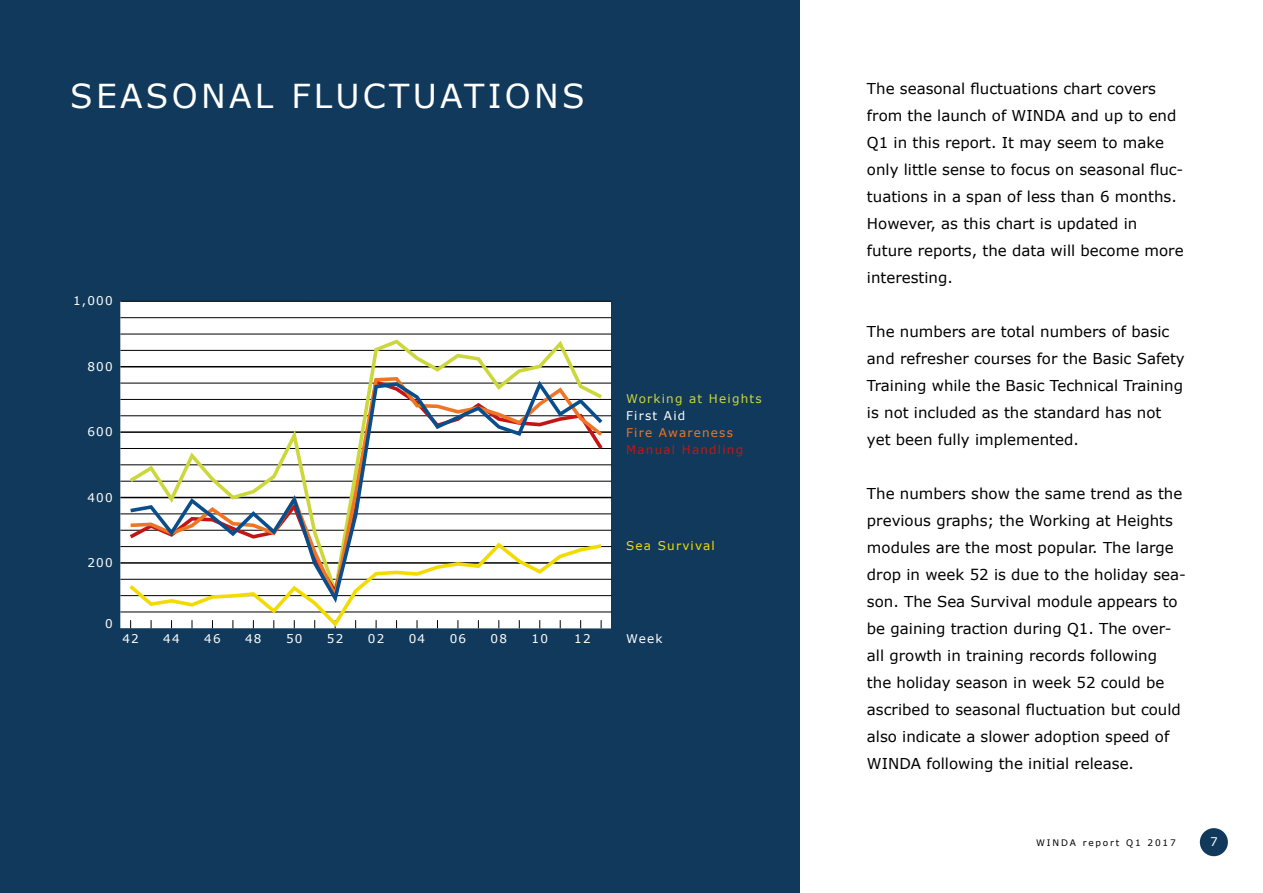
<style>
.page{position:relative;width:1263px;height:893px;background:#fff}
.page>*{position:absolute;margin:0;border:0;box-sizing:border-box;transform-origin:0 0}
.t1{font:33px "Verdana";letter-spacing:.1em;color:#fff}
.t2{font:15px/27px "Verdana";color:#000}
.t3{font:12px "Verdana";letter-spacing:.1em;color:#fff}
.t4{font:12px "Verdana";letter-spacing:.1em;color:#ccd73c}
.t5{font:12px "Verdana";letter-spacing:.1em;color:#c41516}
.t6{font:12px "Verdana";letter-spacing:.1em;color:#ee7526}
.t7{font:12px "Verdana";letter-spacing:.1em;color:#f2dc00}
.t8{font:9px "Verdana";letter-spacing:.2em;color:#000}
</style>
<div class="page">
<div style="left:0;top:0;width:799px;height:893px;background:#10395b"></div>
<div style="left:1200px;top:828px;width:28px;height:28px;background:#10395b;border-radius:50%"></div>
<div style="left:120px;top:301px;width:491px;height:327px;background:#fff"></div>
<hr style="left:120px;top:562px;width:491px;height:2px;background:#000">
<hr style="left:120px;top:497px;width:491px;height:1px;background:#000">
<hr style="left:120px;top:431px;width:491px;height:2px;background:#000">
<hr style="left:120px;top:366px;width:491px;height:1px;background:#000">
<hr style="left:120px;top:301px;width:491px;height:1px;background:#000">
<hr style="left:120px;top:612px;width:491px;height:1px;background:#000">
<hr style="left:120px;top:595px;width:491px;height:1px;background:#000">
<hr style="left:120px;top:579px;width:491px;height:1px;background:#000">
<hr style="left:120px;top:546px;width:491px;height:1px;background:#000">
<hr style="left:120px;top:530px;width:491px;height:1px;background:#000">
<hr style="left:120px;top:514px;width:491px;height:1px;background:#000">
<hr style="left:120px;top:481px;width:491px;height:1px;background:#000">
<hr style="left:120px;top:465px;width:491px;height:1px;background:#000">
<hr style="left:120px;top:448px;width:491px;height:1px;background:#000">
<hr style="left:120px;top:415px;width:491px;height:1px;background:#000">
<hr style="left:120px;top:399px;width:491px;height:1px;background:#000">
<hr style="left:120px;top:383px;width:491px;height:1px;background:#000">
<hr style="left:120px;top:350px;width:491px;height:1px;background:#000">
<hr style="left:120px;top:334px;width:491px;height:1px;background:#000">
<hr style="left:120px;top:317px;width:491px;height:1px;background:#000">
<svg style="left:130px;top:339px;width:472px;height:38px"></svg>
<svg style="left:129px;top:546px;width:473px;height:82px"></svg>
<svg style="left:130px;top:381px;width:472px;height:222px"></svg>
<h1 class="t1" style="left:70px;top:73px;width:516px">SEASONAL FLUCTUATIONS</h1>
<p class="t3" style="left:73px;top:293px;width:41px">1,000</p>
<p class="t3" style="left:87px;top:358px;width:27px">800</p>
<p class="t3" style="left:87px;top:424px;width:27px">600</p>
<p class="t3" style="left:87px;top:489px;width:27px">400</p>
<p class="t3" style="left:87px;top:554px;width:27px">200</p>
<p class="t4" style="left:626px;top:390px;width:137px">Working at Heights</p>
<p class="t3" style="left:626px;top:407px;width:61px">First Aid</p>
<p class="t6" style="left:626px;top:424px;width:108px">Fire Awareness</p>
<p class="t5" style="left:626px;top:441px;width:118px">Manual Handling</p>
<p class="t7" style="left:626px;top:538px;width:90px">Sea Survival</p>
<p class="t3" style="left:105px;top:615px;width:9px">0</p>
<p class="t3" style="left:122px;top:631px;width:18px">42</p>
<p class="t3" style="left:163px;top:631px;width:18px">44</p>
<p class="t3" style="left:204px;top:631px;width:18px">46</p>
<p class="t3" style="left:245px;top:631px;width:18px">48</p>
<p class="t3" style="left:286px;top:631px;width:18px">50</p>
<p class="t3" style="left:327px;top:631px;width:18px">52</p>
<p class="t3" style="left:368px;top:631px;width:18px">02</p>
<p class="t3" style="left:409px;top:631px;width:18px">04</p>
<p class="t3" style="left:450px;top:631px;width:18px">06</p>
<p class="t3" style="left:491px;top:631px;width:18px">08</p>
<p class="t3" style="left:531px;top:631px;width:18px">10</p>
<p class="t3" style="left:574px;top:631px;width:18px">12</p>
<p class="t3" style="left:626px;top:631px;width:38px">Week</p>
<p class="t2" style="left:867px;top:75px;width:318px">The seasonal fluctuations chart covers from the launch of WINDA and up to end Q1 in this report. It may seem to make only little sense to focus on seasonal fluc&shy;tuations in a span of less than 6 months.<br>However, as this chart is updated in future reports, the data will become more interesting.</p>
<p class="t2" style="left:867px;top:318px;width:319px">The numbers are total numbers of basic and refresher courses for the Basic Safety Training while the Basic Technical Training is not included as the standard has not yet been fully implemented.</p>
<p class="t2" style="left:867px;top:480px;width:320px">The numbers show the same trend as the previous graphs; the Working at Heights modules are the most popular. The large drop in week 52 is due to the holiday sea&shy;son. The Sea Survival module appears to be gaining traction during Q1. The over&shy;all growth in training records following<br>the holiday season in week 52 could be ascribed to seasonal fluctuation but could also indicate a slower adoption speed of WINDA following the initial release.</p>
<p class="t8" style="left:1036px;top:837px;width:141px">WINDA report Q1 2017</p>
<p class="t3" style="left:1210px;top:834px;width:9px">7</p>
</div>
